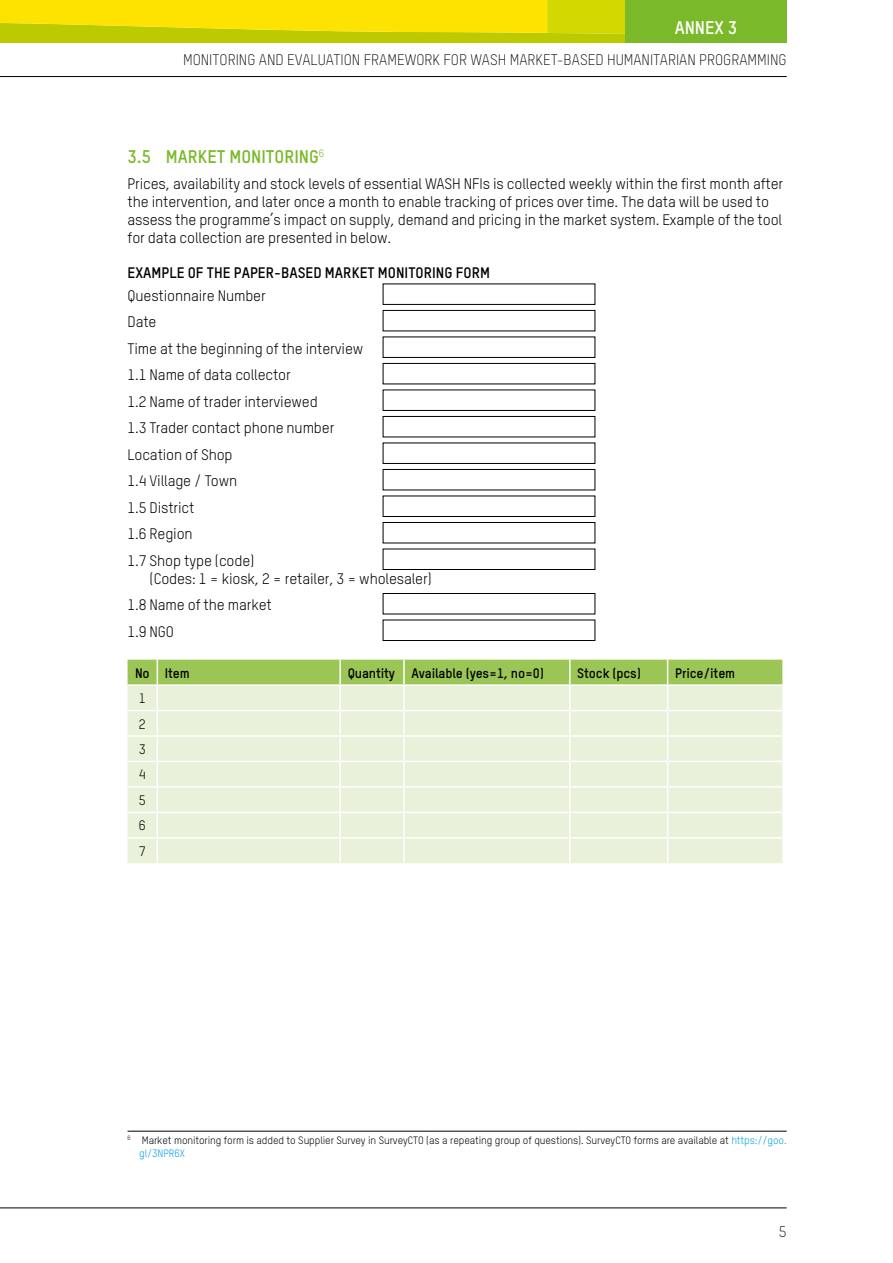
<style>
.page{position:relative;width:893px;height:1263px;background:#fff}
.page>*{position:absolute;margin:0;border:0;box-sizing:border-box;transform-origin:0 0}
.t1{font:700 18px "Oxfam TSTARPRO";color:#7ab929}
.t2{font:700 18px "Oxfam TSTARPRO";color:#fff}
.t3{font:15px/26.5px "Oxfam TSTARPRO";letter-spacing:-.01em;color:#000}
.t4{font:300 15px "Oxfam TSTARPRO";color:#000}
.t5{font:700 15px "Oxfam TSTARPRO";color:#000}
.t6{font:700 13.5px "Oxfam TSTARPRO";letter-spacing:-.01em;color:#000}
.t7{font:13.5px/25.5px "Oxfam TSTARPRO";color:#000;text-align:justify}
.t8{font:10.5px/12.8px "Oxfam TSTARPRO";letter-spacing:-.01em;color:#000}
.s1{color:#009fe3}
</style>
<div class="page">
<div style="left:383px;top:284px;width:212px;height:21px;border:1px solid #000"></div>
<div style="left:383px;top:310px;width:212px;height:21px;border:1px solid #000"></div>
<div style="left:383px;top:337px;width:212px;height:21px;border:1px solid #000"></div>
<div style="left:383px;top:363px;width:212px;height:21px;border:1px solid #000"></div>
<div style="left:383px;top:390px;width:212px;height:21px;border:1px solid #000"></div>
<div style="left:383px;top:416px;width:212px;height:21px;border:1px solid #000"></div>
<div style="left:383px;top:443px;width:212px;height:21px;border:1px solid #000"></div>
<div style="left:383px;top:469px;width:212px;height:21px;border:1px solid #000"></div>
<div style="left:383px;top:496px;width:212px;height:21px;border:1px solid #000"></div>
<div style="left:383px;top:522px;width:212px;height:21px;border:1px solid #000"></div>
<div style="left:383px;top:549px;width:212px;height:21px;border:1px solid #000"></div>
<div style="left:383px;top:593px;width:212px;height:21px;border:1px solid #000"></div>
<div style="left:383px;top:620px;width:212px;height:21px;border:1px solid #000"></div>
<svg style="left:128px;top:660px;width:654px;height:203px;background:#e1eccc"></svg>
<hr style="left:128px;top:1131px;width:659px;height:1px;background:#000">
<hr style="left:0;top:1207px;width:787px;height:1px;background:#000">
<svg style="left:0;top:0;width:625px;height:43px;background:#e5da00"></svg>
<hr style="left:0;top:76px;width:787px;height:1px;background:#000">
<div style="left:625px;top:0;width:162px;height:43px;background:#7ab929"></div>
<p class="t2" style="left:675px;top:16px;width:64px">ANNEX 3</p>
<p class="t4" style="left:183px;top:51px;width:605px">MONITORING AND EVALUATION FRAMEWORK FOR WASH MARKET-BASED HUMANITARIAN PROGRAMMING</p>
<p class="t1" style="left:128px;top:145px;width:198px">3.5 MARKET MONITORING<sup>6</sup></p>
<p class="t3" style="left:128px;top:175px;width:657px;line-height:18px">Prices, availability and stock levels of essential WASH NFIs is collected weekly within the first month after the intervention, and later once a month to enable tracking of prices over time. The data will be used to assess the programme’s impact on supply, demand and pricing in the market system. Example of the tool for data collection are presented in below.</p>
<p class="t5" style="left:128px;top:263px;width:364px">EXAMPLE OF THE PAPER-BASED MARKET MONITORING FORM</p>
<p class="t3" style="left:128px;top:282px;width:237px">Questionnaire Number<br>Date<br>Time at the beginning of the interview<br>1.1 Name of data collector<br>1.2 Name of trader interviewed<br>1.3 Trader contact phone number<br>Location of Shop<br>1.4 Village / Town<br>1.5 District<br>1.6 Region<br>1.7 Shop type (code)</p>
<p class="t3" style="left:128px;top:565px;width:306px;text-indent:22px">(Codes: 1 = kiosk, 2 = retailer, 3 = wholesaler)<br>1.8 Name of the market<br>1.9 NGO</p>
<p class="t6" style="left:135px;top:664px;width:56px">No Item</p>
<p class="t6" style="left:348px;top:664px;width:198px">Quantity Available (yes=1, no=0)</p>
<p class="t6" style="left:577px;top:664px;width:65px">Stock (pcs)</p>
<p class="t6" style="left:675px;top:664px;width:62px">Price/item</p>
<p class="t7" style="left:139px;top:685px;width:9px">1<br>2<br>3<br>4<br>5<br>6<br>7</p>
<p class="t8" style="left:139px;top:1134px;width:649px;text-indent:-12px"><sup>6</sup> Market monitoring form is added to Supplier Survey in SurveyCTO (as a repeating group of questions). SurveyCTO forms are available at <span class="s1">https://goo. gl/3NPR6X</span></p>
<p class="t4" style="left:779px;top:1222px;width:9px">5</p>
</div>
